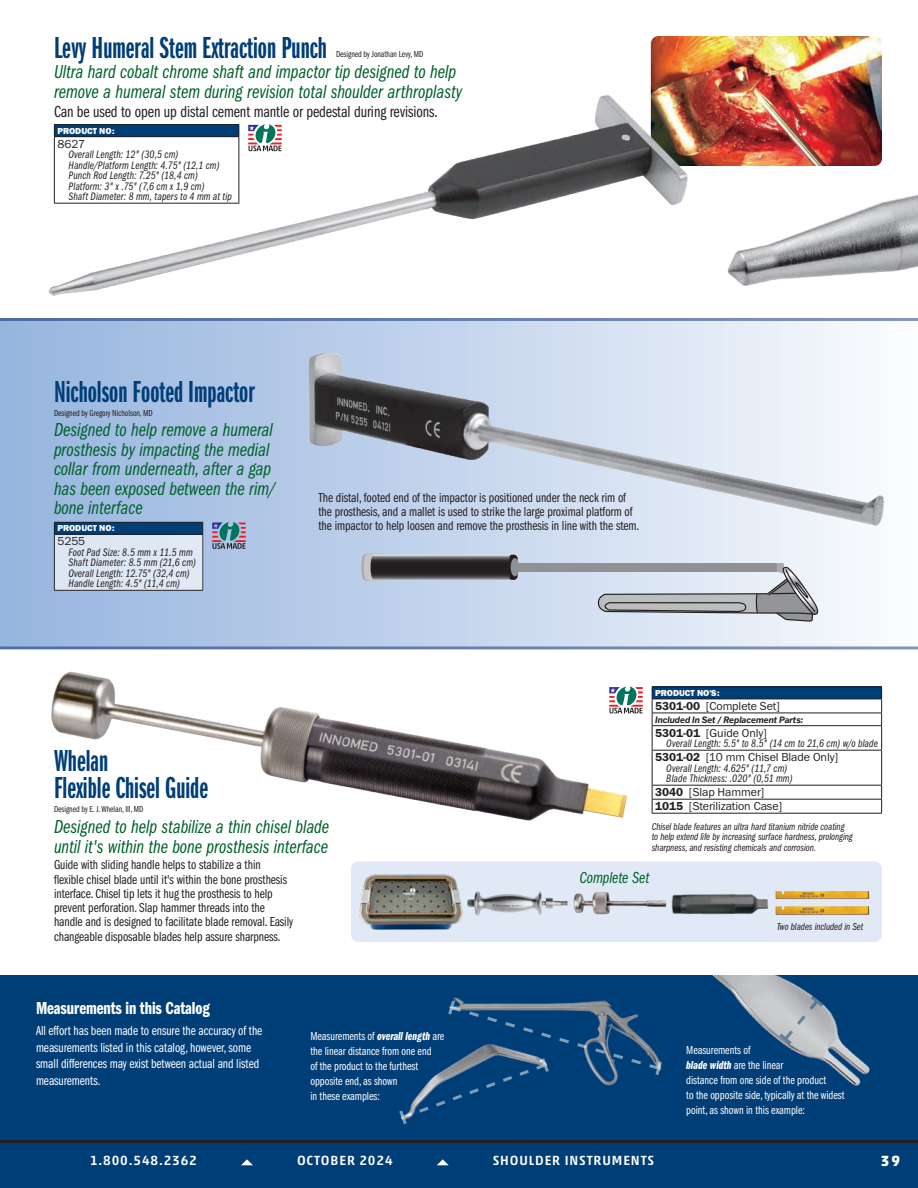
<style>
.page{position:relative;width:918px;height:1188px;background:#fff}
.page>*{position:absolute;margin:0;border:0;box-sizing:border-box;transform-origin:0 0}
.t1{font:31.5px/27px "ITC Franklin Gothic Std Dm X Cp";color:#003e78}
.t2{font:19.5px/19.5px "ITC Franklin Gothic Std Bk Cp It";color:#00622c}
.t3{font:18px "ITC Franklin Gothic Std Dm Cp";letter-spacing:-.005em;color:#fff}
.t4{font:16.5px "ITC Franklin Gothic Std Bk Cp";letter-spacing:-.005em;color:#231f20}
.t5{font:16.5px "ITC Franklin Gothic Std Bk Cp It";color:#00622c}
.t6{font:700 15px "Akko Std";color:#fff}
.t7{font:13.5px/14.2px "ITC Franklin Gothic Std Bk Cp";letter-spacing:-.005em;color:#231f20}
.t8{font:13.5px/16.5px "ITC Franklin Gothic Std Bk Cp";letter-spacing:-.005em;color:#fff}
.t9{font:500 13.5px "Akko Std";letter-spacing:.065em;color:#fff}
.t10{font:12px/15px "ITC Franklin Gothic Std Bk Cp";letter-spacing:-.005em;color:#fff}
.t11{font:12px "Franklin Gothic URW Boo";letter-spacing:-.005em;color:#231f20}
.t12{font:11.25px/10.5px "ITC Franklin Gothic Std Bk Cp It";letter-spacing:.01em;color:#231f20}
.t13{font:10.5px/10.5px "ITC Franklin Gothic Std Bk Cp It";letter-spacing:-.005em;color:#231f20}
.t14{font:9px "ITC Franklin Gothic Std Bk Cp";letter-spacing:-.005em;color:#231f20}
.t15{font:9px "Franklin Gothic URW Hea";letter-spacing:-.005em;color:#fff}
.t16{font:italic 700 9px "Franklin Gothic ATF";letter-spacing:-.005em;color:#231f20;scale:.91 1}
.s1{font-family:"Franklin Gothic URW Dem"}
.s2{font-family:"ITC Franklin Gothic Std Dm Cp It"}
</style>
<div class="page">
<div style="left:0;top:318px;width:918px;height:330px;background:linear-gradient(to right,#94b3de,#fafbfd)"></div>
<svg style="left:0;top:527px;width:1px;height:119px"></svg>
<hr style="left:0;top:318px;width:918px;height:3px;background:#8598be">
<svg style="left:0;top:646px;width:918px;height:4px;background:#899dc3"></svg>
<img style="left:651px;top:36px;width:231px;height:130px">
<img style="left:48px;top:89px;width:645px;height:207px">
<div style="left:54px;top:124px;width:185px;height:80px;background:#fff"></div>
<div style="left:54px;top:125px;width:185px;height:12px;background:#003e78"></div>
<hr style="left:54px;top:137px;width:1px;height:66px;background:#231f20">
<hr style="left:238px;top:137px;width:1px;height:66px;background:#231f20">
<hr style="left:54px;top:203px;width:185px;height:1px;background:#231f20">
<hr style="left:54px;top:124px;width:185px;height:1px;background:#231f20">
<hr style="left:54px;top:136px;width:185px;height:1px;background:#231f20">
<svg style="left:248px;top:124px;width:34px;height:27px"></svg>
<img style="left:727px;top:194px;width:191px;height:92px">
<img style="left:306px;top:350px;width:580px;height:178px">
<svg style="left:212px;top:522px;width:34px;height:27px"></svg>
<div style="left:54px;top:522px;width:149px;height:69px;background:#dee8f4"></div>
<div style="left:54px;top:522px;width:149px;height:12px;background:#003e78"></div>
<hr style="left:54px;top:535px;width:1px;height:55px;background:#231f20">
<hr style="left:202px;top:535px;width:1px;height:55px;background:#231f20">
<hr style="left:54px;top:590px;width:149px;height:1px;background:#231f20">
<hr style="left:54px;top:522px;width:149px;height:1px;background:#231f20">
<hr style="left:54px;top:534px;width:149px;height:1px;background:#231f20">
<svg style="left:361px;top:554px;width:157px;height:27px;background:#555558"></svg>
<div style="left:514px;top:563px;width:263px;height:9px;background:#8f9194"></div>
<div style="left:511px;top:558px;width:8px;height:18px;background:#8f9194;border-radius:50%"></div>
<svg style="left:597px;top:563px;width:222px;height:59px;background:#b7bbc2"></svg>
<img style="left:51px;top:671px;width:580px;height:150px">
<div style="left:652px;top:687px;width:230px;height:12px;background:#003e78"></div>
<hr style="left:652px;top:713px;width:230px;height:1px;background:#231f20">
<hr style="left:652px;top:725px;width:230px;height:1px;background:#231f20">
<hr style="left:652px;top:750px;width:230px;height:1px;background:#231f20">
<hr style="left:652px;top:751px;width:1px;height:34px;background:#231f20">
<hr style="left:881px;top:751px;width:1px;height:34px;background:#231f20">
<hr style="left:652px;top:785px;width:230px;height:1px;background:#231f20">
<hr style="left:652px;top:799px;width:230px;height:1px;background:#231f20">
<svg style="left:652px;top:786px;width:1px;height:27px"></svg>
<svg style="left:881px;top:786px;width:1px;height:27px"></svg>
<hr style="left:652px;top:813px;width:230px;height:1px;background:#231f20">
<hr style="left:652px;top:687px;width:230px;height:1px;background:#231f20">
<svg style="left:652px;top:687px;width:1px;height:63px"></svg>
<svg style="left:881px;top:687px;width:1px;height:63px"></svg>
<hr style="left:652px;top:699px;width:230px;height:1px;background:#231f20">
<svg style="left:609px;top:687px;width:34px;height:26px"></svg>
<div style="left:351px;top:861px;width:531px;height:81px;background:#e0e9f5;border-radius:8px"></div>
<img style="left:573px;top:892px;width:94px;height:23px">
<img style="left:462px;top:891px;width:106px;height:25px">
<img style="left:360px;top:875px;width:102px;height:55px">
<img style="left:671px;top:894px;width:98px;height:21px">
<img style="left:775px;top:891px;width:94px;height:9px">
<img style="left:775px;top:906px;width:94px;height:9px">
<div style="left:0;top:975px;width:918px;height:179px;background:#003e78"></div>
<img style="left:712px;top:975px;width:158px;height:111px">
<svg style="left:778px;top:994px;width:47px;height:52px;background:#b0b5bc"></svg>
<svg style="left:399px;top:999px;width:263px;height:125px"></svg>
<div style="left:0;top:1143px;width:918px;height:45px;background:#003e78"></div>
<svg style="left:241px;top:1159px;width:12px;height:6px"></svg>
<svg style="left:437px;top:1159px;width:12px;height:6px"></svg>
<hr style="left:0;top:1140px;width:918px;height:3px;background:#231f20">
<h1 class="t1" style="left:54px;top:34px;width:275px">Levy Humeral Stem Extraction Punch</h1>
<p class="t14" style="left:336px;top:49px;width:89px">Designed by Jonathan Levy, MD</p>
<h2 class="t2" style="left:54px;top:63px;width:410px">Ultra hard cobalt chrome shaft and impactor tip designed to help remove a humeral stem during revision total shoulder arthroplasty</h2>
<p class="t4" style="left:54px;top:102px;width:385px">Can be used to open up distal cement mantle or pedestal during revisions.</p>
<p class="t15" style="left:57px;top:125px;width:59px">PRODUCT NO:</p>
<p class="t11" style="left:57px;top:136px;width:29px">8627</p>
<p class="t12" style="left:69px;top:149px;width:165px">Overall Length: 12" (30,5 cm)<br>Handle/Platform Length: 4.75" (12,1 cm)<br>Punch Rod Length: 7.25" (18,4 cm)<br>Platform: 3" x .75" (7,6 cm x 1,9 cm)<br>Shaft Diameter: 8 mm, tapers to 4 mm at tip</p>
<h1 class="t1" style="left:54px;top:379px;width:202px">Nicholson Footed Impactor</h1>
<p class="t14" style="left:54px;top:408px;width:100px">Designed by Gregory Nicholson, MD</p>
<h2 class="t2" style="left:54px;top:421px;width:223px">Designed to help remove a humeral prosthesis by impacting the medial collar from underneath, after a gap has been exposed between the rim/ bone interface</h2>
<p class="t15" style="left:57px;top:522px;width:59px">PRODUCT NO:</p>
<p class="t11" style="left:57px;top:534px;width:29px">5255</p>
<p class="t12" style="left:69px;top:547px;width:129px">Foot Pad Size: 8.5 mm x 11.5 mm<br>Shaft Diameter: 8.5 mm (21,6 cm)<br>Overall Length: 12.75" (32,4 cm)<br>Handle Length: 4.5" (11,4 cm)</p>
<p class="t7" style="left:318px;top:490px;width:322px">The distal, footed end of the impactor is positioned under the neck rim of the prosthesis, and a mallet is used to strike the large proximal platform of the impactor to help loosen and remove the prosthesis in line with the stem.</p>
<p class="t15" style="left:655px;top:687px;width:66px">PRODUCT NO'S:</p>
<p class="t11" style="left:655px;top:698px;width:126px"><span class="s1">5301-00</span> [Complete Set]</p>
<p class="t16" style="left:655px;top:713px;width:164px">Included In Set / Replacement Parts:</p>
<p class="t11" style="left:655px;top:725px;width:113px"><span class="s1">5301-01</span> [Guide Only]</p>
<p class="t12" style="left:666px;top:738px;width:213px">Overall Length: 5.5" to 8.5" (14 cm to 21,6 cm) w/o blade</p>
<p class="t11" style="left:655px;top:750px;width:185px"><span class="s1">5301-02</span> [10 mm Chisel Blade Only]</p>
<p class="t12" style="left:666px;top:763px;width:128px">Overall Length: 4.625" (11,7 cm)<br>Blade Thickness: .020" (0,51 mm)</p>
<p class="t11" style="left:655px;top:785px;width:111px"><span class="s1">3040</span> [Slap Hammer]</p>
<h1 class="t1" style="left:54px;top:748px;width:156px">Whelan<br>Flexible Chisel Guide</h1>
<h2 class="t2" style="left:54px;top:817px;width:277px">Designed to help stabilize a thin chisel blade until it's within the bone prosthesis interface</h2>
<p class="t7" style="left:54px;top:858px;width:241px">Guide with sliding handle helps to stabilize a thin flexible chisel blade until it's within the bone prosthesis interface. Chisel tip lets it hug the prosthesis to help prevent perforation. Slap hammer threads into the handle and is designed to facilitate blade removal. Easily changeable disposable blades help assure sharpness.</p>
<p class="t14" style="left:54px;top:804px;width:91px">Designed by E. J. Whelan, III, MD</p>
<p class="t11" style="left:655px;top:799px;width:129px"><span class="s1">1015</span> [Sterilization Case]</p>
<p class="t13" style="left:652px;top:821px;width:203px">Chisel blade features an ultra hard titanium nitride coating to help extend life by increasing surface hardness, prolonging sharpness, and resisting chemicals and corrosion.</p>
<p class="t5" style="left:580px;top:869px;width:71px">Complete Set</p>
<p class="t13" style="left:777px;top:921px;width:88px">Two blades included in Set</p>
<h3 class="t3" style="left:36px;top:998px;width:175px">Measurements in this Catalog</h3>
<p class="t8" style="left:36px;top:1023px;width:228px">All effort has been made to ensure the accuracy of the measurements listed in this catalog, however, some small differences may exist between actual and listed measurements.</p>
<p class="t10" style="left:310px;top:1028px;width:136px">Measurements of <span class="s2">overall length</span> are the linear distance from one end<br>of the product to the furthest opposite end, as shown<br>in these examples:</p>
<p class="t10" style="left:686px;top:1042px;width:160px">Measurements of<br><span class="s2">blade width</span> are the linear<br>distance from one side of the product<br>to the opposite side, typically at the widest point, as shown in this example:</p>
<p class="t9" style="left:90px;top:1152px;width:108px">1.800.548.2362</p>
<p class="t9" style="left:297px;top:1152px;width:97px">OCTOBER 2024</p>
<p class="t9" style="left:493px;top:1152px;width:163px">SHOULDER INSTRUMENTS</p>
<p class="t6" style="left:881px;top:1152px;width:21px">39</p>
</div>
